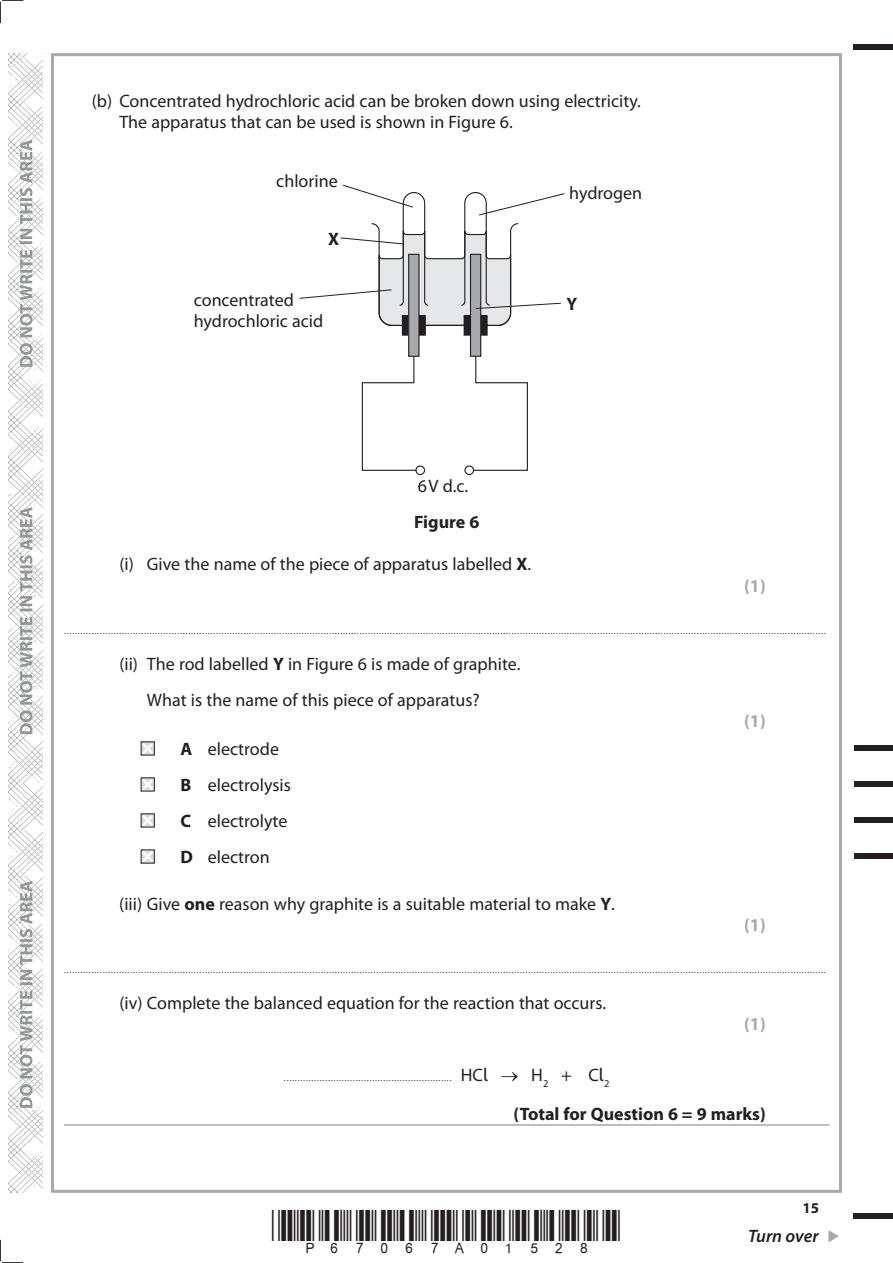
<style>
.page{position:relative;width:893px;height:1263px;background:#fff}
.page>*{position:absolute;margin:0;border:0;box-sizing:border-box;transform-origin:0 0}
.t1{font:18px/36px "Myriad Pro";color:#231f20}
.t2{font:700 18px "Myriad Pro";color:#231f20}
.t3{font:700 18px "Myriad Pro";color:#a8a9ad}
.t4{font:italic 600 18px "Myriad Pro";letter-spacing:-.005em;color:#231f20}
.t5{font:700 15px "Myriad Pro";color:#231f20}
.t6{font:9px "Myriad Pro";color:#231f20}
.s1{font-weight:700}
.s2{font-size:18px}
.s3{font-family:"Trebuchet MS";font-size:18px}
.s4{font-size:10.5px}
</style>
<div class="page">
<img style="left:9px;top:53px;width:34px;height:1140px">
<svg style="left:828px;top:1230px;width:11px;height:12px"></svg>
<div style="left:853px;top:44px;width:40px;height:5px;background:#231f20"></div>
<div style="left:853px;top:1214px;width:40px;height:5px;background:#231f20"></div>
<svg style="left:0;top:0;width:23px;height:23px"></svg>
<svg style="left:0;top:1240px;width:23px;height:23px"></svg>
<svg style="left:20px;top:140px;width:12px;height:968px"></svg>
<hr style="left:64px;top:1124px;width:765px;height:2px;background:#a8a9ad">
<svg style="left:299px;top:184px;width:266px;height:291px"></svg>
<svg style="left:140px;top:741px;width:15px;height:15px"></svg>
<svg style="left:140px;top:777px;width:15px;height:15px"></svg>
<svg style="left:140px;top:813px;width:15px;height:15px"></svg>
<svg style="left:140px;top:849px;width:15px;height:15px"></svg>
<div style="left:853px;top:745px;width:40px;height:6px;background:#231f20"></div>
<div style="left:853px;top:781px;width:40px;height:6px;background:#231f20"></div>
<div style="left:853px;top:817px;width:40px;height:6px;background:#231f20"></div>
<div style="left:853px;top:853px;width:40px;height:6px;background:#231f20"></div>
<h1 class="t1" style="left:119px;top:92px;width:523px;line-height:21px;text-indent:-28px">(b) Concentrated hydrochloric acid can be broken down using electricity.<br>The apparatus that can be used is shown in Figure 6.</h1>
<h1 class="t1" style="left:276px;top:165px;width:63px">chlorine</h1>
<h1 class="t2" style="left:328px;top:232px;width:13px">X</h1>
<h1 class="t1" style="left:569px;top:177px;width:74px">hydrogen</h1>
<h1 class="t1" style="left:194px;top:291px;width:131px;line-height:21px">concentrated hydrochloric acid</h1>
<h1 class="t2" style="left:566px;top:297px;width:12px">Y</h1>
<h1 class="t1" style="left:418px;top:470px;width:52px">6 V d.c.</h1>
<h1 class="t2" style="left:414px;top:515px;width:67px">Figure 6</h1>
<h1 class="t1" style="left:119px;top:548px;width:413px">(i) Give the name of the piece of apparatus labelled <span class="s1">X</span>.</h1>
<h1 class="t3" style="left:744px;top:578px;width:23px">(1)</h1>
<p class="t6" style="left:64px;top:627px;width:763px">....................................................................................................................................................................................................................................................................................</p>
<h1 class="t1" style="left:147px;top:647px;width:375px;text-indent:-28px">(ii) The rod labelled <span class="s1">Y</span> in Figure 6 is made of graphite.<br>What is the name of this piece of apparatus?</h1>
<h1 class="t3" style="left:744px;top:714px;width:23px">(1)</h1>
<h1 class="t1" style="left:180px;top:733px;width:112px"><span class="s1">A</span> electrode<br><span class="s1">B</span> electrolysis<br><span class="s1">C</span> electrolyte<br><span class="s1">D</span> electron</h1>
<h1 class="t1" style="left:119px;top:887px;width:497px">(iii) Give <span class="s1">one</span> reason why graphite is a suitable material to make <span class="s1">Y</span>.</h1>
<h1 class="t3" style="left:744px;top:918px;width:23px">(1)</h1>
<p class="t6" style="left:64px;top:967px;width:763px">....................................................................................................................................................................................................................................................................................</p>
<h1 class="t1" style="left:119px;top:987px;width:488px">(iv) Complete the balanced equation for the reaction that occurs.</h1>
<h1 class="t3" style="left:744px;top:1017px;width:23px">(1)</h1>
<p class="t6" style="left:284px;top:1074px;width:327px">............................................................. <span class="s2">HC</span><span class="s3">l</span> → <span class="s2">H</span><span class="s4">2</span> <span class="s2">+ C</span><span class="s3">l</span><span class="s4">2</span></p>
<h1 class="t2" style="left:514px;top:1107px;width:254px">(Total for Question 6 = 9 marks)</h1>
<h2 class="t5" style="left:802px;top:1202px;width:18px">15</h2>
<h1 class="t4" style="left:748px;top:1226px;width:72px">Turn over</h1>
</div>
